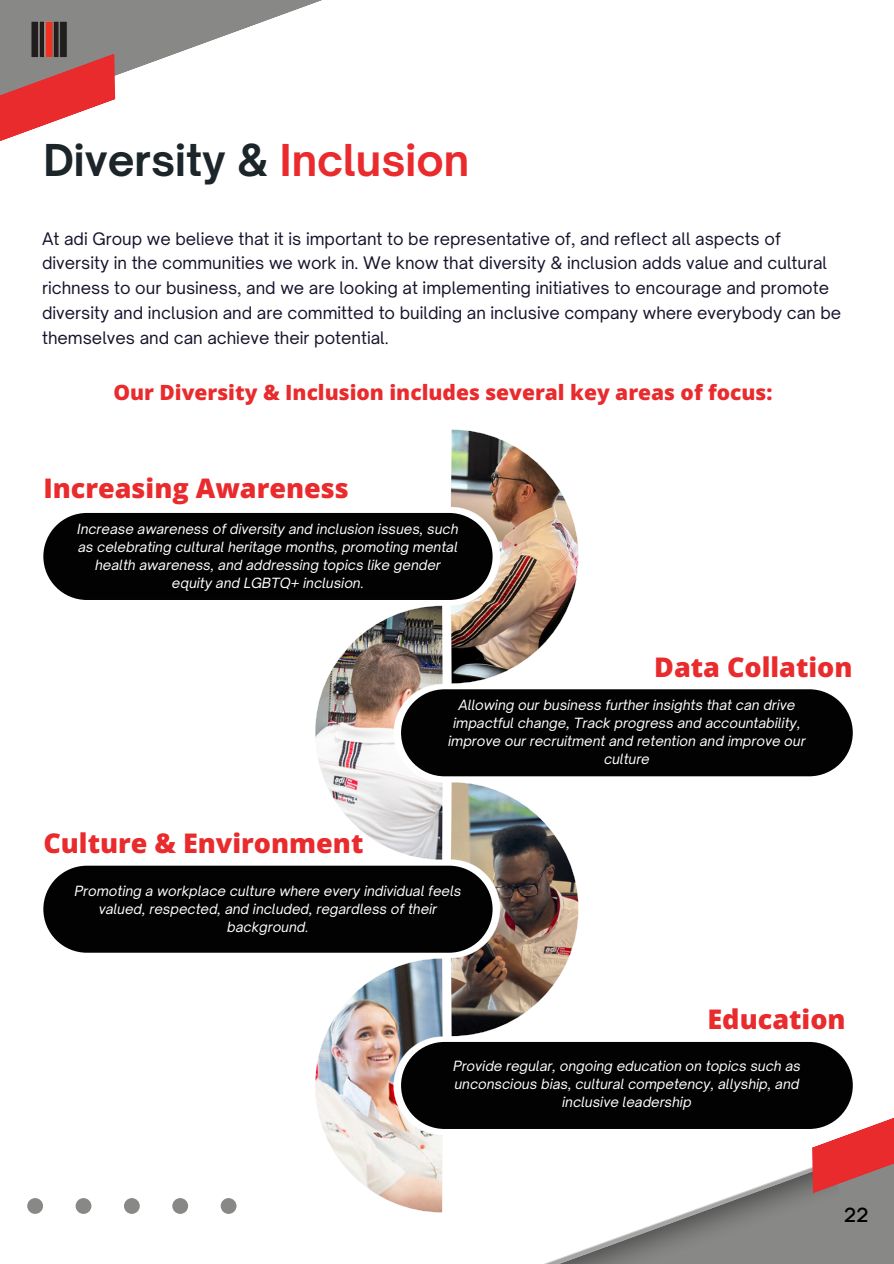
<style>
.page{position:relative;width:894px;height:1264px;background:#fff}
.page>*{position:absolute;margin:0;border:0;box-sizing:border-box;transform-origin:0 0}
.t1{font:700 42px "Open Sauce One";color:#1c262a}
.t2{font:800 27px "Open Sans";color:#e92b2d}
.t3{font:800 21px "Open Sans";color:#e92b2d}
.t4{font:20.25px "Code Pro Normal LC";color:#000}
.t5{font:16.5px/24.8px "Open Sauce One";color:#18122b}
.t6{font:italic 13.5px/18px "Open Sauce One";color:#fff;text-align:center}
.s1{color:#e92b2d}
</style>
<div class="page">
<img style="left:450px;top:429px;width:128px;height:254px">
<img style="left:315px;top:605px;width:128px;height:255px">
<img style="left:450px;top:782px;width:128px;height:254px">
<img style="left:315px;top:958px;width:128px;height:199px">
<div style="left:43px;top:513px;width:449px;height:87px;background:#020202;border-radius:43px"></div>
<div style="left:401px;top:689px;width:451px;height:87px;background:#020202;border-radius:43px"></div>
<div style="left:401px;top:1041px;width:451px;height:87px;background:#020202;border-radius:43px"></div>
<div style="left:43px;top:865px;width:449px;height:87px;background:#020202;border-radius:43px"></div>
<svg style="left:0;top:0;width:322px;height:99px"></svg>
<svg style="left:0;top:53px;width:115px;height:88px"></svg>
<img style="left:24px;top:15px;width:50px;height:49px">
<svg style="left:449px;top:1061px;width:444px;height:202px"></svg>
<img style="left:338px;top:1157px;width:503px;height:106px">
<svg style="left:811px;top:1095px;width:82px;height:98px"></svg>
<svg style="left:27px;top:1198px;width:209px;height:15px"></svg>
<p class="t1" style="left:43px;top:134px;width:427px">Diversity &amp; <span class="s1">Inclusion</span></p>
<p class="t5" style="left:42px;top:226px;width:800px">At adi Group we believe that it is important to be representative of, and reflect all aspects of diversity in the communities we work in. We know that diversity &amp; inclusion adds value and cultural richness to our business, and we are looking at implementing initiatives to encourage and promote diversity and inclusion and are committed to building an inclusive company where everybody can be themselves and can achieve their potential.</p>
<h2 class="t3" style="left:113px;top:377px;width:660px">Our Diversity &amp; Inclusion includes several key areas of focus:</h2>
<h4 class="t2" style="left:43px;top:469px;width:307px">Increasing Awareness</h4>
<h3 class="t6" style="left:77px;top:520px;width:382px">Increase awareness of diversity and inclusion issues, such as celebrating cultural heritage months, promoting mental health awareness, and addressing topics like gender equity and LGBTQ+ inclusion.</h3>
<p class="t2" style="left:654px;top:648px;width:200px">Data Collation</p>
<h2 class="t2" style="left:43px;top:824px;width:321px">Culture &amp; Environment</h2>
<h2 class="t6" style="left:448px;top:696px;width:359px">Allowing our business further insights that can drive impactful change, Track progress and accountability, improve our recruitment and retention and improve our culture</h2>
<p class="t6" style="left:75px;top:881px;width:388px">Promoting a workplace culture where every individual feels valued, respected, and included, regardless of their background.</p>
<h2 class="t2" style="left:707px;top:1000px;width:140px">Education</h2>
<p class="t6" style="left:453px;top:1057px;width:349px">Provide regular, ongoing education on topics such as unconscious bias, cultural competency, allyship, and inclusive leadership</p>
<p class="t4" style="left:844px;top:1202px;width:26px">22</p>
</div>
